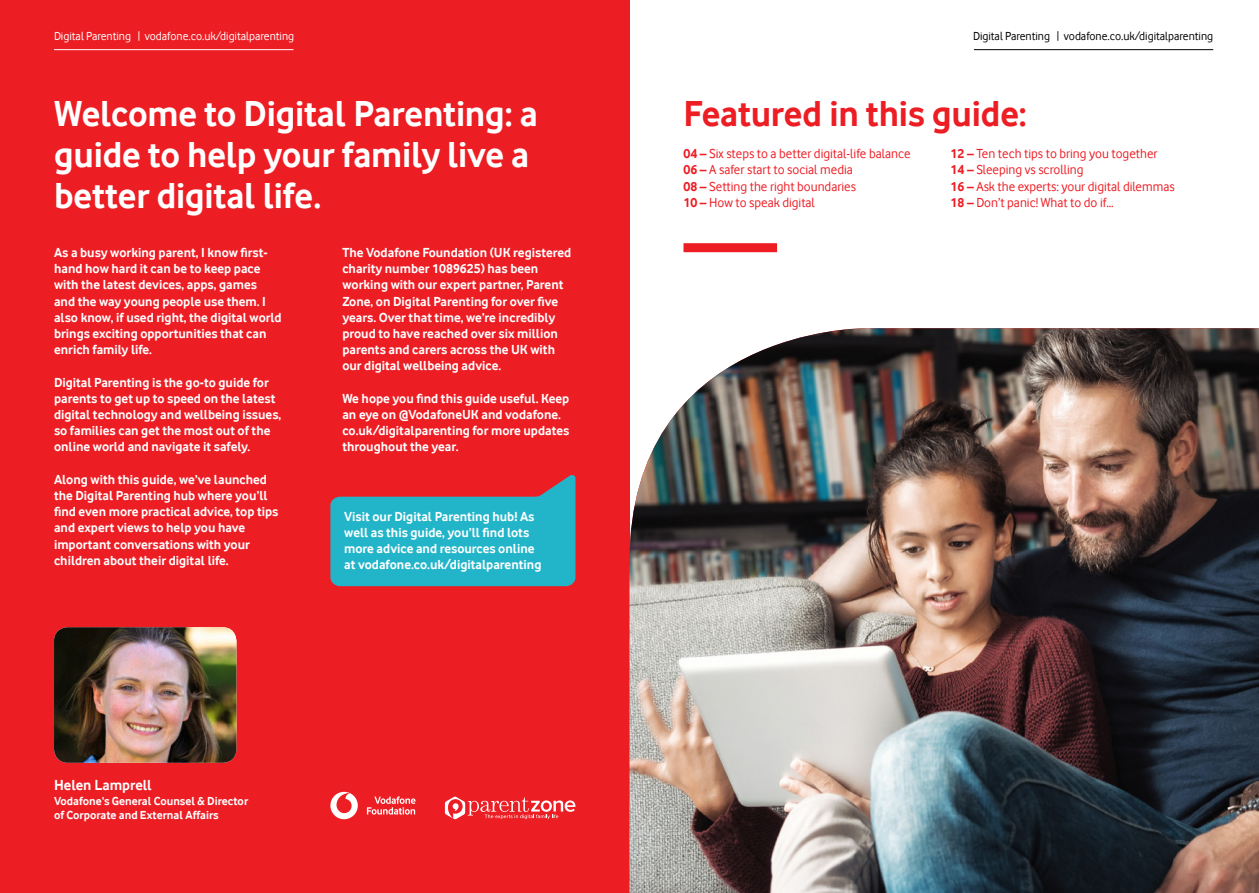
<style>
.page{position:relative;width:1259px;height:893px;background:#fff}
.page>*{position:absolute;margin:0;border:0;box-sizing:border-box;transform-origin:0 0}
.t1{font:700 37.2px/41.2px "Vodafone Rg";letter-spacing:-.005em;color:#fff}
.t2{font:700 37.2px "Vodafone Rg";letter-spacing:-.005em;color:#ed1d24}
.t3{font:700 15px "Vodafone Rg";color:#fff}
.t4{font:700 13.5px/16.2px "Vodafone Rg";color:#fff}
.t5{font:13.5px/16.2px "Vodafone Rg";color:#ed1d24}
.t6{font:700 12px/14.4px "Vodafone Rg";color:#fff}
.t7{font:12px "Vodafone Rg";color:#fff}
.t8{font:12px "Vodafone Rg";color:#000}
.s1{font-weight:700}
</style>
<div class="page">
<div style="left:0;top:0;width:629px;height:893px;background:#ed1d24"></div>
<hr style="left:54px;top:49px;width:239px;height:1px;background:#fff">
<img style="left:54px;top:627px;width:182px;height:136px">
<img style="left:629px;top:328px;width:630px;height:565px">
<hr style="left:974px;top:49px;width:239px;height:1px;background:#000">
<svg style="left:445px;top:796px;width:130px;height:24px"></svg>
<div style="left:330px;top:792px;width:28px;height:27px;background:#fff;border-radius:50%"></div>
<svg style="left:336px;top:793px;width:15px;height:20px"></svg>
<svg style="left:367px;top:796px;width:48px;height:19px"></svg>
<svg style="left:330px;top:475px;width:245px;height:111px"></svg>
<div style="left:683px;top:243px;width:94px;height:9px;background:#ed1d24"></div>
<p class="t7" style="left:54px;top:30px;width:242px">Digital Parenting | vodafone.co.uk/digitalparenting</p>
<h1 class="t1" style="left:54px;top:92px;width:485px">Welcome to Digital Parenting: a guide to help your family live a better digital life.</h1>
<p class="t4" style="left:54px;top:244px;width:229px">As a busy working parent, I know first&shy;hand how hard it can be to keep pace with the latest devices, apps, games<br>and the way young people use them. I also know, if used right, the digital world brings exciting opportunities that can enrich family life.</p>
<p class="t4" style="left:54px;top:374px;width:229px">Digital Parenting is the go-to guide for parents to get up to speed on the latest digital technology and wellbeing issues, so families can get the most out of the online world and navigate it safely.</p>
<p class="t4" style="left:54px;top:471px;width:226px">Along with this guide, we’ve launched the Digital Parenting hub where you’ll find even more practical advice, top tips and expert views to help you have important conversations with your children about their digital life.</p>
<p class="t4" style="left:342px;top:244px;width:230px">The Vodafone Foundation (UK registered charity number 1089625) has been working with our expert partner, Parent Zone, on Digital Parenting for over five years. Over that time, we’re incredibly proud to have reached over six million parents and carers across the UK with our digital wellbeing advice.</p>
<p class="t4" style="left:342px;top:390px;width:228px">We hope you find this guide useful. Keep an eye on @VodafoneUK and vodafone. co.uk/digitalparenting for more updates throughout the year.</p>
<p class="t4" style="left:344px;top:508px;width:199px">Visit our Digital Parenting hub! As well as this guide, you’ll find lots more advice and resources online at vodafone.co.uk/digitalparenting</p>
<p class="t3" style="left:54px;top:777px;width:99px">Helen Lamprell</p>
<p class="t6" style="left:54px;top:793px;width:196px">Vodafone’s General Counsel &amp; Director of Corporate and External Affairs</p>
<p class="t8" style="left:973px;top:30px;width:242px">Digital Parenting | vodafone.co.uk/digitalparenting</p>
<h1 class="t2" style="left:683px;top:92px;width:345px">Featured in this guide:</h1>
<p class="t5" style="left:683px;top:146px;width:228px"><span class="s1">04 –</span> Six steps to a better digital-life balance <span class="s1">06 –</span> A safer start to social media<br><span class="s1">08 –</span> Setting the right boundaries<br><span class="s1">10 –</span> How to speak digital</p>
<p class="t5" style="left:950px;top:146px;width:225px"><span class="s1">12 –</span> Ten tech tips to bring you together <span class="s1">14 –</span> Sleeping vs scrolling<br><span class="s1">16 –</span> Ask the experts: your digital dilemmas <span class="s1">18 –</span> Don’t panic! What to do if…</p>
</div>
